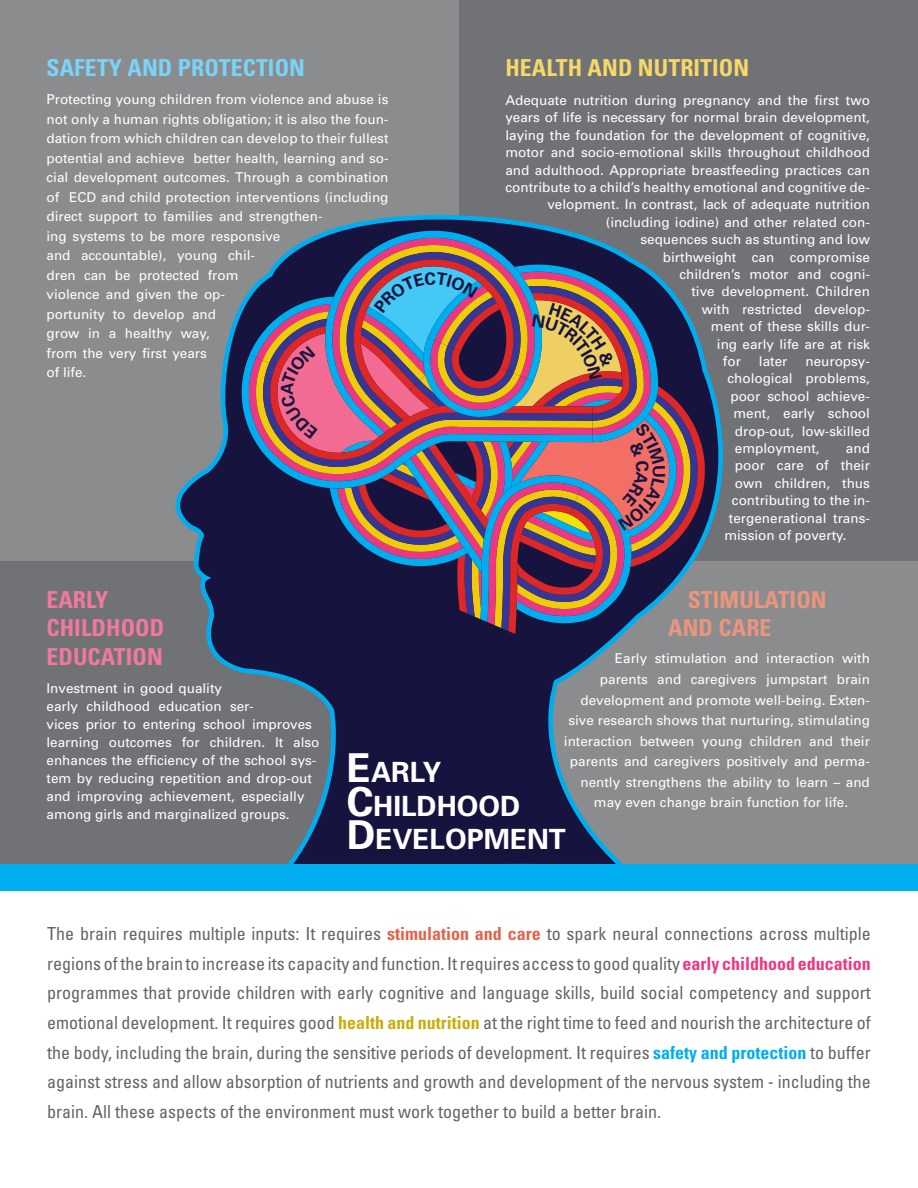
<style>
.page{position:relative;width:918px;height:1188px;background:#fff}
.page>*{position:absolute;margin:0;border:0;box-sizing:border-box;transform-origin:0 0}
.t1{font:700 27.9px/33.8px "Univers";color:#fff}
.t2{font:700 condensed 23.4px/28.5px "Univers";letter-spacing:.005em;color:#f2789d}
.t3{font:700 condensed 23.4px "Univers";letter-spacing:.005em;color:#7bd3f7}
.t4{font:700 condensed 23.4px/28.5px "Univers";letter-spacing:.005em;color:#ea967d}
.t5{font:700 condensed 23.4px "Univers";letter-spacing:.005em;color:#f4d868}
.t6{font:condensed 18px/29.5px "Univers";color:#636466;text-align:justify}
.t7{font:13.5px/19.5px "Univers";color:#fff}
.s1{font-size:39.75px}
.s2{font-weight:700;color:#e1644c}
.s3{font-weight:700;color:#ee3781}
.s4{font-weight:700;color:#caad0c}
.s5{font-weight:700;color:#00aeef}
</style>
<div class="page">
<div style="left:0;top:0;width:459px;height:594px;background:#8a8c8e"></div>
<div style="left:459px;top:0;width:459px;height:594px;background:#717275"></div>
<div style="left:459px;top:562px;width:459px;height:607px;background:#8a8c8e"></div>
<div style="left:0;top:562px;width:459px;height:607px;background:#717275"></div>
<svg style="left:175px;top:215px;width:548px;height:649px"></svg>
<svg style="left:670px;top:293px;width:36px;height:320px"></svg>
<svg style="left:241px;top:265px;width:436px;height:300px;background:#45405f"></svg>
<svg style="left:325px;top:229px;width:307px;height:24px;background:#3b4768"></svg>
<svg style="left:242px;top:355px;width:7px;height:133px"></svg>
<div style="left:0;top:864px;width:918px;height:324px;background:#fff"></div>
<div style="left:0;top:864px;width:918px;height:27px;background:#00aeef"></div>
<svg style="left:249px;top:253px;width:421px;height:381px;background:#775868"></svg>
<h2 class="t3" style="left:47px;top:53px;width:260px">SAFETY AND PROTECTION</h2>
<h2 class="t5" style="left:505px;top:53px;width:245px">HEALTH AND NUTRITION</h2>
<p class="t7" style="left:47px;top:89px;width:344px">Protecting young children from violence and abuse is not only a human rights obligation; it is also the foun&shy;dation from which children can develop to their fullest potential and achieve better health, learning and so&shy;cial development outcomes. Through a combination of ECD and child protection interventions (including direct support to families and strengthen-<br>ing systems to be more responsive<br>and accountable), young chil-<br>dren can be protected from<br>violence and given the op-<br>portunity to develop and<br>grow in a healthy way,<br>from the very first years<br>of life.</p>
<p class="t7" style="left:505px;top:90px;width:366px">Adequate nutrition during pregnancy and the first two</p>
<p class="t7" style="left:505px;top:108px;width:366px">years of life is necessary for normal brain development,</p>
<p class="t7" style="left:505px;top:125px;width:366px">laying the foundation for the development of cognitive,</p>
<p class="t7" style="left:505px;top:142px;width:366px">motor and socio-emotional skills throughout childhood</p>
<p class="t7" style="left:505px;top:160px;width:366px">and adulthood. Appropriate breastfeeding practices can</p>
<p class="t7" style="left:505px;top:177px;width:366px">contribute to a child’s healthy emotional and cognitive de-</p>
<p class="t7" style="left:547px;top:195px;width:324px">velopment. In contrast, lack of adequate nutrition</p>
<p class="t7" style="left:606px;top:212px;width:266px">(including iodine) and other related con-</p>
<p class="t7" style="left:640px;top:229px;width:231px">sequences such as stunting and low</p>
<p class="t7" style="left:663px;top:247px;width:208px">birthweight can compromise</p>
<p class="t7" style="left:679px;top:264px;width:192px">children’s motor and cogni-</p>
<p class="t7" style="left:691px;top:282px;width:180px">tive development. Children</p>
<p class="t7" style="left:702px;top:299px;width:169px">with restricted develop-</p>
<p class="t7" style="left:711px;top:316px;width:161px">ment of these skills dur-</p>
<p class="t7" style="left:717px;top:334px;width:154px">ing early life are at risk</p>
<p class="t7" style="left:723px;top:351px;width:19px">for</p>
<p class="t7" style="left:759px;top:351px;width:30px">later</p>
<p class="t7" style="left:805px;top:351px;width:66px">neuropsy-</p>
<p class="t7" style="left:727px;top:369px;width:144px">chological problems,</p>
<p class="t7" style="left:730px;top:386px;width:141px">poor school achieve-</p>
<p class="t7" style="left:733px;top:403px;width:138px">ment, early school</p>
<p class="t7" style="left:735px;top:421px;width:136px">drop-out, low-skilled</p>
<p class="t7" style="left:735px;top:438px;width:86px">employment,</p>
<p class="t7" style="left:846px;top:438px;width:26px">and</p>
<p class="t7" style="left:735px;top:456px;width:137px">poor care of their</p>
<p class="t7" style="left:735px;top:473px;width:136px">own children, thus</p>
<p class="t7" style="left:732px;top:490px;width:140px">contributing to the in-</p>
<p class="t7" style="left:729px;top:508px;width:143px">tergenerational trans-</p>
<p class="t7" style="left:724px;top:525px;width:124px">mission of poverty.</p>
<h2 class="t2" style="left:46px;top:585px;width:119px">EARLY<br>CHILDHOOD<br>EDUCATION</h2>
<p class="t7" style="left:47px;top:679px;width:274px;line-height:18px">Investment in good quality<br>early childhood education ser-<br>vices prior to entering school improves learning outcomes for children. It also enhances the efficiency of the school sys&shy;tem by reducing repetition and drop-out and improving achievement, especially among girls and marginalized groups.</p>
<h2 class="t4" style="left:668px;top:585px;width:160px;text-indent:20px">STIMULATION<br>AND CARE</h2>
<p class="t7" style="left:615px;top:649px;width:256px">Early stimulation and interaction with</p>
<p class="t7" style="left:600px;top:669px;width:272px">parents and caregivers jumpstart brain</p>
<p class="t7" style="left:580px;top:690px;width:291px">development and promote well-being. Exten-</p>
<p class="t7" style="left:568px;top:710px;width:303px">sive research shows that nurturing, stimulating</p>
<p class="t7" style="left:564px;top:731px;width:307px">interaction between young children and their</p>
<p class="t7" style="left:570px;top:751px;width:302px">parents and caregivers positively and perma-</p>
<p class="t7" style="left:580px;top:772px;width:291px">nently strengthens the ability to learn – and</p>
<p class="t7" style="left:594px;top:793px;width:256px">may even change brain function for life.</p>
<h1 class="t1" style="left:347px;top:754px;width:221px"><span class="s1">E</span>ARLY<br><span class="s1">C</span>HILDHOOD<br><span class="s1">D</span>EVELOPMENT</h1>
<p class="t6" style="left:47px;top:919px;width:825px">The brain requires multiple inputs: It requires <span class="s2">stimulation and care</span> to spark neural connections across multiple regions of the brain to increase its capacity and function. It requires access to good quality <span class="s3">early childhood education </span>programmes that provide children with early cognitive and language skills, build social competency and support emotional development. It requires good <span class="s4">health and nutrition</span> at the right time to feed and nourish the architecture of the body, including the brain, during the sensitive periods of development. It requires <span class="s5">safety and protection</span> to buffer against stress and allow absorption of nutrients and growth and development of the nervous system - including the brain. All these aspects of the environment must work together to build a better brain.</p>
</div>
